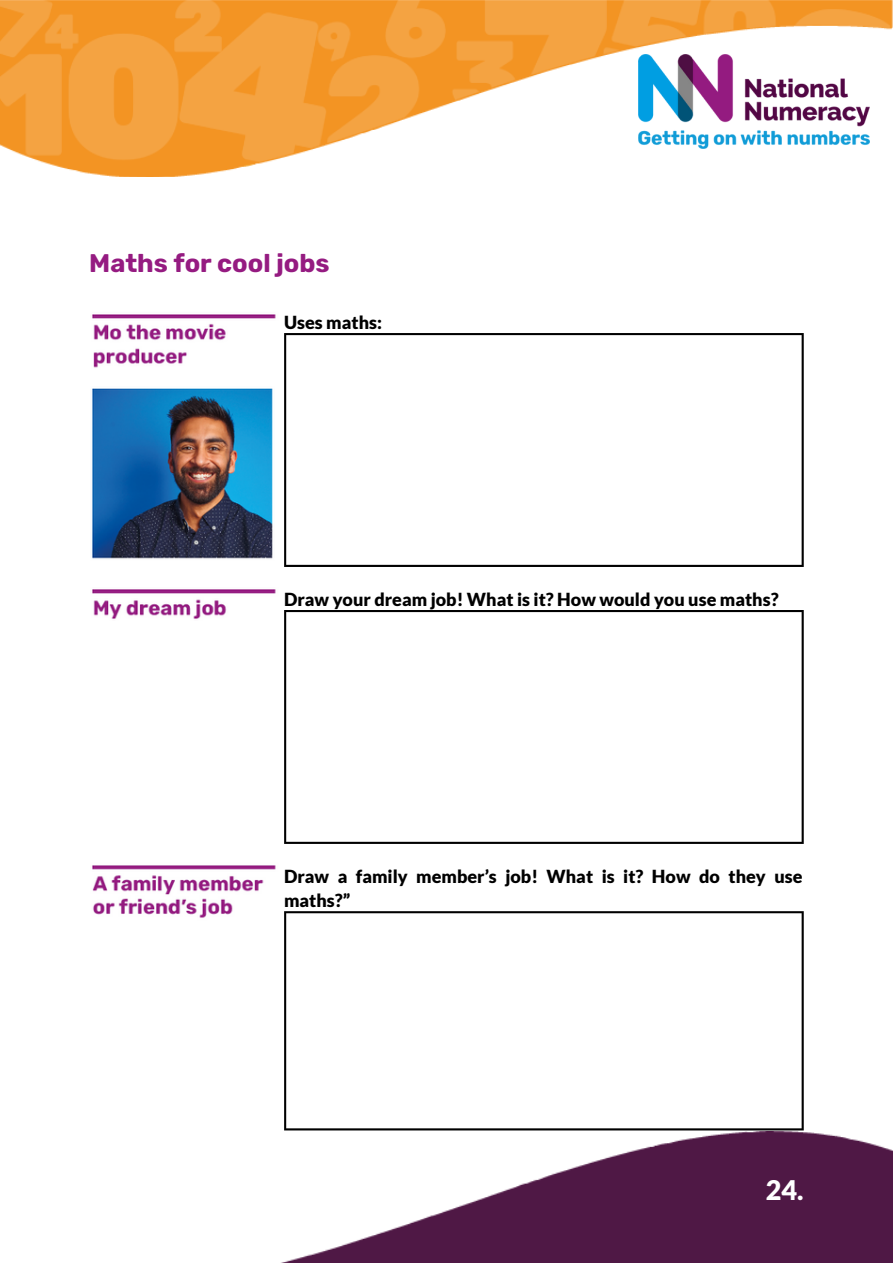
<style>
.page{position:relative;width:893px;height:1264px;background:#fff}
.page>*{position:absolute;margin:0;border:0;box-sizing:border-box;transform-origin:0 0}
.t1{font:900 27px "Lato";color:#fff}
.t2{font:700 25.5px "Rubik";color:#951b81}
.t3{font:900 18px/24.8px "Lato";color:#000}
</style>
<div class="page">
<img style="left:0;top:0;width:890px;height:176px">
<img style="left:638px;top:54px;width:231px;height:95px">
<img style="left:92px;top:314px;width:184px;height:604px">
<img style="left:285px;top:1131px;width:607px;height:131px">
<svg style="left:284px;top:911px;width:519px;height:219px"></svg>
<svg style="left:284px;top:333px;width:519px;height:234px"></svg>
<svg style="left:284px;top:610px;width:519px;height:234px"></svg>
<h2 class="t2" style="left:89px;top:248px;width:242px">Maths for cool jobs</h2>
<p class="t3" style="left:284px;top:310px;width:99px">Uses maths:</p>
<p class="t3" style="left:284px;top:587px;width:496px">Draw your dream job! What is it? How would you use maths?</p>
<p class="t3" style="left:284px;top:863px;width:520px">Draw a family member’s job! What is it? How do they use maths?”</p>
<h1 class="t1" style="left:765px;top:1172px;width:39px">24.</h1>
</div>
